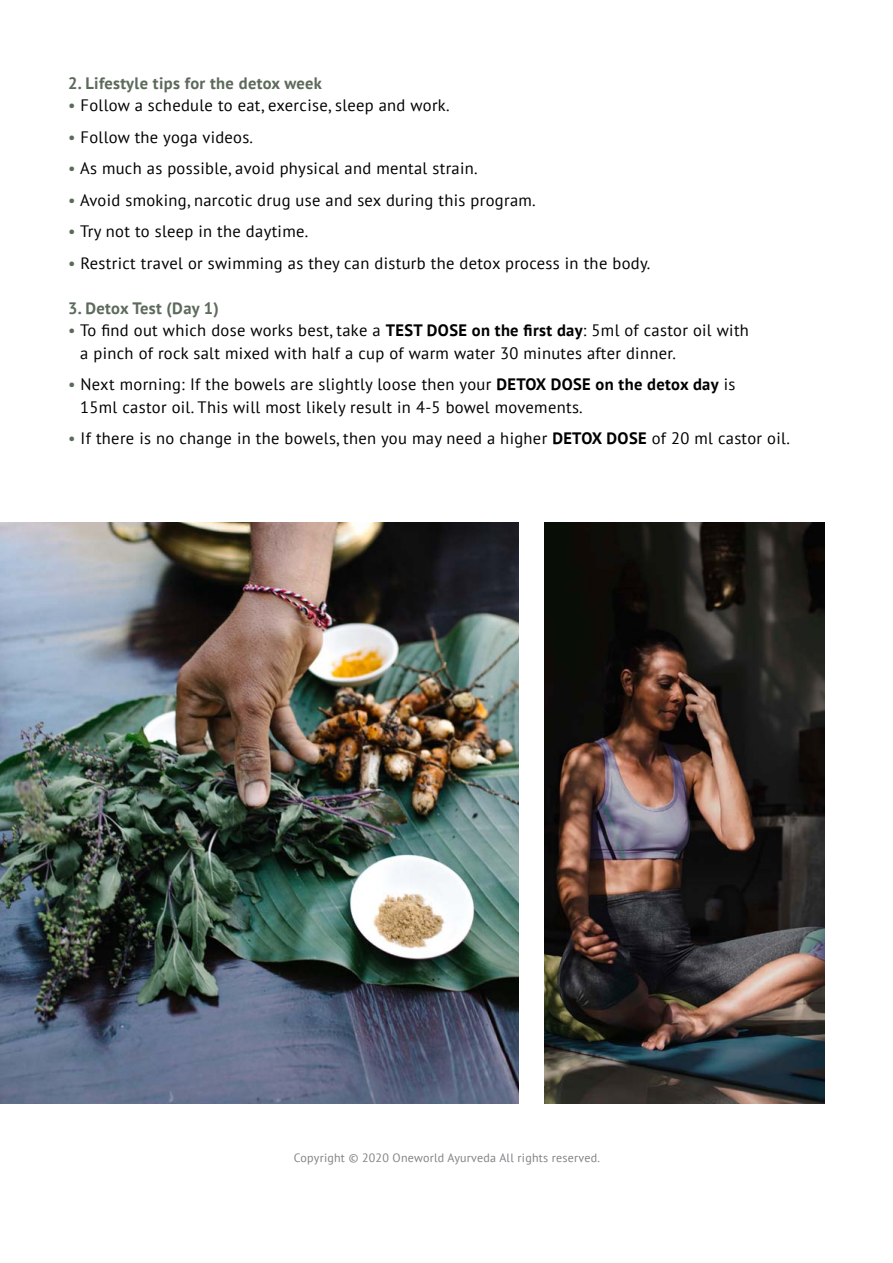
<style>
.page{position:relative;width:893px;height:1263px;background:#fff}
.page>*{position:absolute;margin:0;border:0;box-sizing:border-box;transform-origin:0 0}
.t1{font:16.5px/22.5px "PT Sans";letter-spacing:.02em;color:#000}
.t2{font:700 16.5px "PT Sans";letter-spacing:.02em;color:#5c6a5b}
.t3{font:12px "PT Sans";letter-spacing:.02em;color:#808285}
.s1{color:#5c6a5b}
.s2{font-weight:700}
</style>
<div class="page">
<img style="left:0;top:522px;width:519px;height:581px">
<img style="left:544px;top:522px;width:281px;height:581px">
<p class="t2" style="left:68px;top:72px;width:255px">2. Lifestyle tips for the detox week</p>
<p class="t1" style="left:68px;top:94px;width:383px"><span class="s1">•</span> Follow a schedule to eat, exercise, sleep and work.</p>
<p class="t1" style="left:68px;top:125px;width:187px"><span class="s1">•</span> Follow the yoga videos.</p>
<p class="t1" style="left:68px;top:157px;width:411px"><span class="s1">•</span> As much as possible, avoid physical and mental strain.</p>
<p class="t1" style="left:68px;top:188px;width:469px"><span class="s1">•</span> Avoid smoking, narcotic drug use and sex during this program.</p>
<p class="t1" style="left:68px;top:220px;width:242px"><span class="s1">•</span> Try not to sleep in the daytime.</p>
<p class="t1" style="left:68px;top:251px;width:584px"><span class="s1">•</span> Restrict travel or swimming as they can disturb the detox process in the body.</p>
<p class="t2" style="left:68px;top:297px;width:152px">3. Detox Test (Day 1)</p>
<p class="t1" style="left:80px;top:319px;width:670px;text-indent:-12px"><span class="s1">•</span> To find out which dose works best, take a <span class="s2">TEST DOSE on the first day</span>: 5ml of castor oil with a pinch of rock salt mixed with half a cup of warm water 30 minutes after dinner.</p>
<p class="t1" style="left:80px;top:373px;width:657px;text-indent:-12px"><span class="s1">•</span> Next morning: If the bowels are slightly loose then your <span class="s2">DETOX DOSE on the detox day</span> is<br>15ml castor oil. This will most likely result in 4-5 bowel movements.</p>
<p class="t1" style="left:68px;top:427px;width:723px"><span class="s1">•</span> If there is no change in the bowels, then you may need a higher <span class="s2">DETOX DOSE</span> of 20 ml castor oil.</p>
<p class="t3" style="left:294px;top:1150px;width:308px">Copyright ©️ 2020 Oneworld Ayurveda All rights reserved.</p>
</div>
